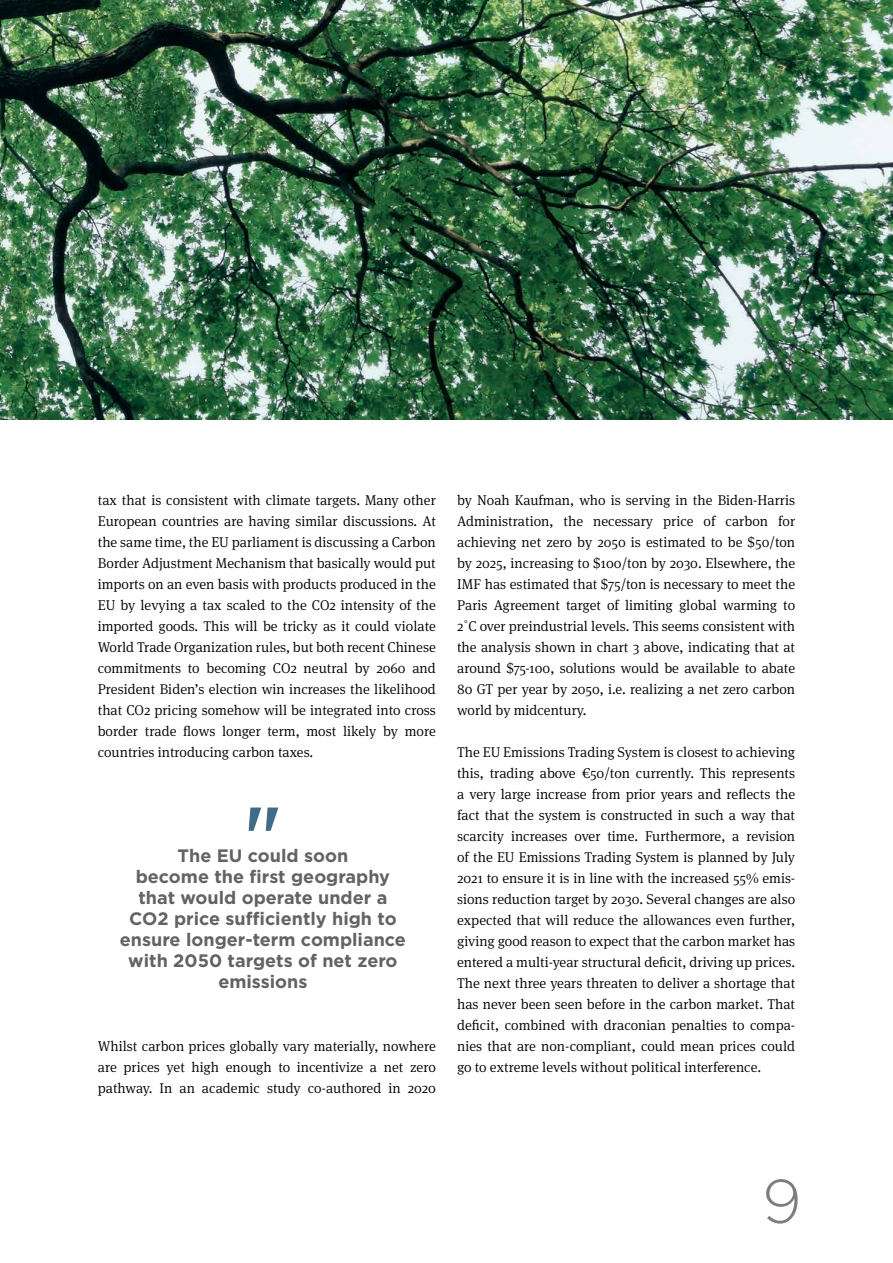
<style>
.page{position:relative;width:893px;height:1263px;background:#fff}
.page>*{position:absolute;margin:0;border:0;box-sizing:border-box;transform-origin:0 0}
.t1{font:500 78px "Gotham";color:#426b87}
.t2{font:300 61.5px "Gotham";color:#7e7e7d}
.t3{font:700 18px/21px "Gotham";color:#646363;text-align:center}
.t4{font:300 14.25px/21px "Meta Serif Pro";color:#000;text-align:justify}
</style>
<div class="page">
<img style="left:0;top:0;width:893px;height:420px">
<p class="t4" style="left:98px;top:489px;width:340px">tax that is consistent with climate targets. Many other European countries are having similar discussions. At the same time, the EU parliament is discussing a Carbon Border Adjustment Mechanism that basically would put imports on an even basis with products produced in the EU by levying a tax scaled to the CO2 intensity of the imported goods. This will be tricky as it could violate World Trade Organization rules, but both recent Chinese commitments to becoming CO2 neutral by 2060 and President Biden’s election win increases the likelihood that CO2 pricing somehow will be integrated into cross border trade flows longer term, most likely by more countries introducing carbon taxes.</p>
<h1 class="t1" style="left:244px;top:783px;width:39px">"</h1>
<p class="t3" style="left:120px;top:866px;width:288px">become the first geography that would operate under a<br>CO2 price sufficiently high to ensure longer-term compliance with 2050 targets of net zero emissions</p>
<p class="t3" style="left:178px;top:845px;width:172px">The EU could soon</p>
<p class="t4" style="left:98px;top:1035px;width:340px">Whilst carbon prices globally vary materially, nowhere are prices yet high enough to incentivize a net zero pathway. In an academic study co-authored in 2020</p>
<p class="t4" style="left:457px;top:489px;width:340px">by Noah Kaufman, who is serving in the Biden-Harris Administration, the necessary price of carbon for achieving net zero by 2050 is estimated to be $50/ton by 2025, increasing to $100/ton by 2030. Elsewhere, the IMF has estimated that $75/ton is necessary to meet the Paris Agreement target of limiting global warming to 2˚C over preindustrial levels. This seems consistent with the analysis shown in chart 3 above, indicating that at around $75-100, solutions would be available to abate 80 GT per year by 2050, i.e. realizing a net zero carbon world by midcentury.</p>
<p class="t4" style="left:457px;top:741px;width:340px">The EU Emissions Trading System is closest to achieving this, trading above €50/ton currently. This represents a very large increase from prior years and reflects the fact that the system is constructed in such a way that scarcity increases over time. Furthermore, a revision of the EU Emissions Trading System is planned by July 2021 to ensure it is in line with the increased 55% emis&shy;sions reduction target by 2030. Several changes are also expected that will reduce the allowances even further, giving good reason to expect that the carbon market has entered a multi-year structural deficit, driving up prices.<br>The next three years threaten to deliver a shortage that has never been seen before in the carbon market. That deficit, combined with draconian penalties to compa&shy;nies that are non-compliant, could mean prices could go to extreme levels without political interference.</p>
<h2 class="t2" style="left:762px;top:1162px;width:41px">9</h2>
</div>
